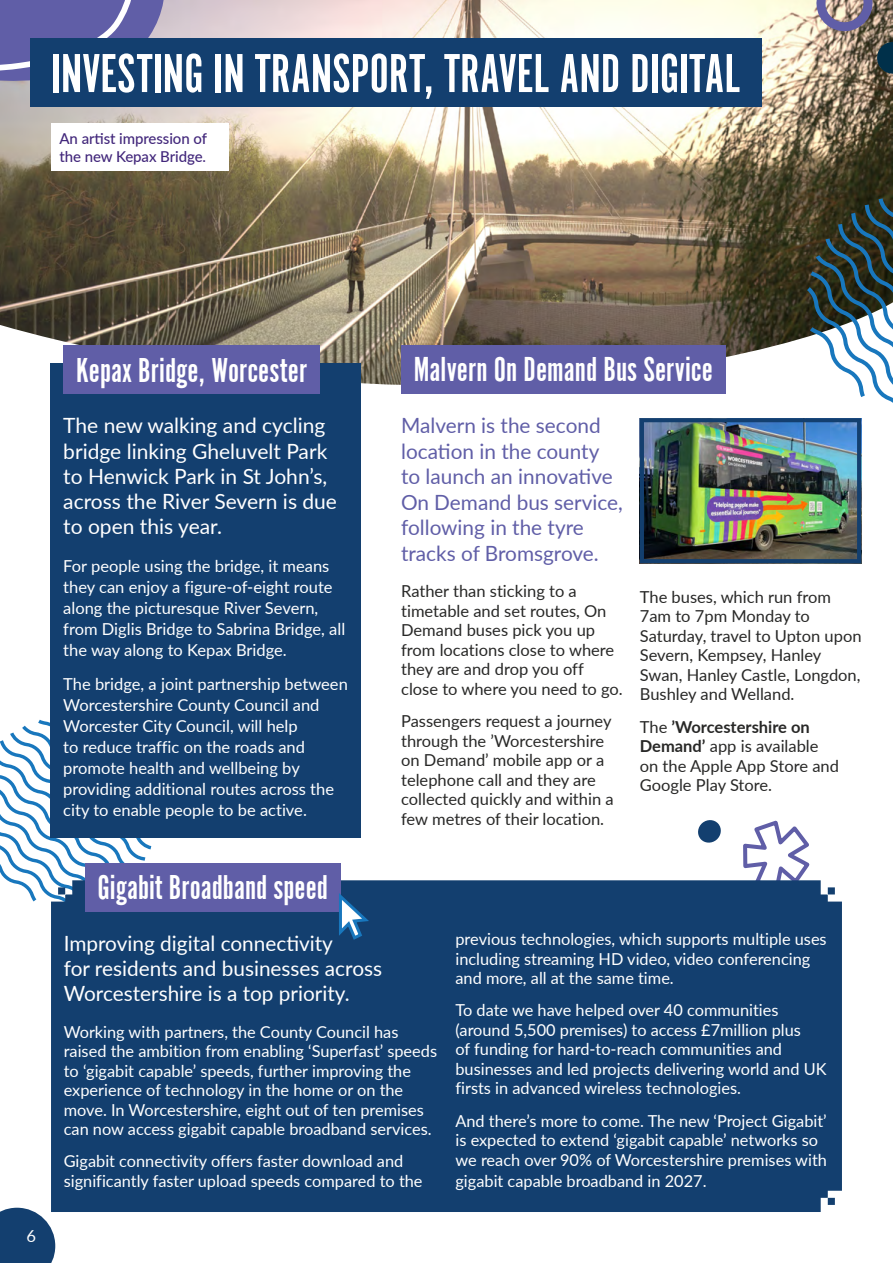
<style>
.page{position:relative;width:893px;height:1263px;background:#fff}
.page>*{position:absolute;margin:0;border:0;box-sizing:border-box;transform-origin:0 0}
.Section_Title_Dark_Blue__H2{font:57px "Alternate Got No 1 D";color:#fff}
.Article_Title_Violet__H3{font:36.15px "Alternate Got No 1 D";color:#fff}
.Article_Title_Violet__H3-2{font:36px "Alternate Got No 1 D";color:#fff}
.First_Paragraph_Larger_Text__p{font:21px/25.2px "Lato";color:#fff}
.First_Paragraph_Larger_Text__p-2{font:21px/25.5px "Lato";color:#605ea7}
.Body_Text__p{font:16.5px/19.5px "Lato";color:#fff}
.Body_Text__p-2{font:16.5px/19.5px "Lato";color:#282827}
.t1{font:500 15px/18px "Lato";letter-spacing:-.005em;color:#42277b}
.s1{font-weight:700}
</style>
<div class="page">
<img style="left:0;top:0;width:893px;height:387px">
<svg style="left:0;top:0;width:178px;height:95px;background:#7674af"></svg>
<svg style="left:0;top:717px;width:152px;height:185px"></svg>
<svg style="left:743px;top:820px;width:67px;height:60px"></svg>
<div style="left:51px;top:363px;width:310px;height:475px;background:#133f6f"></div>
<div style="left:63px;top:346px;width:256px;height:48px;background:#605ea7"></div>
<div style="left:51px;top:123px;width:178px;height:47px;background:#fff"></div>
<div style="left:30px;top:38px;width:732px;height:69px;background:#133f6f"></div>
<div style="left:401px;top:346px;width:325px;height:48px;background:#605ea7"></div>
<svg style="left:807px;top:198px;width:86px;height:205px"></svg>
<svg style="left:812px;top:0;width:81px;height:76px;background:#91857d"></svg>
<img style="left:645px;top:423px;width:211px;height:135px">
<div style="left:640px;top:418px;width:221px;height:145px;border:4px solid #133f6f"></div>
<svg style="left:698px;top:820px;width:23px;height:23px"></svg>
<div style="left:51px;top:880px;width:791px;height:332px;background:#133f6f"></div>
<div style="left:85px;top:863px;width:256px;height:48px;background:#605ea7"></div>
<svg style="left:337px;top:889px;width:33px;height:53px"></svg>
<svg style="left:0;top:1208px;width:55px;height:55px;background:#2b537e"></svg>
<h2 class="Section_Title_Dark_Blue__H2" style="left:51px;top:45px;width:691px">INVESTING IN TRANSPORT, TRAVEL AND DIGITAL</h2>
<p class="t1" style="left:60px;top:129px;width:149px">An artist impression of the new Kepax Bridge.</p>
<p class="Body_Text__p" style="left:27px;top:1226px;width:11px">6</p>
<h3 class="Article_Title_Violet__H3-2" style="left:76px;top:352px;width:232px">Kepax Bridge, Worcester</h3>
<p class="First_Paragraph_Larger_Text__p" style="left:63px;top:412px;width:275px">The new walking and cycling bridge linking Gheluvelt Park to Henwick Park in St John’s, across the River Severn is due to open this year.</p>
<p class="Body_Text__p" style="left:63px;top:555px;width:283px;line-height:21px">For people using the bridge, it means they can enjoy a figure-of-eight route along the picturesque River Severn, from Diglis Bridge to Sabrina Bridge, all the way along to Kepax Bridge.</p>
<p class="Body_Text__p" style="left:63px;top:673px;width:286px;line-height:21px">The bridge, a joint partnership between Worcestershire County Council and Worcester City Council, will help<br>to reduce traffic on the roads and promote health and wellbeing by providing additional routes across the city to enable people to be active.</p>
<h3 class="Article_Title_Violet__H3" style="left:414px;top:351px;width:300px">Malvern On Demand Bus Service</h3>
<p class="First_Paragraph_Larger_Text__p-2" style="left:401px;top:412px;width:223px">Malvern is the second location in the county to launch an innovative<br>On Demand bus service, following in the tyre tracks of Bromsgrove.</p>
<p class="Body_Text__p-2" style="left:401px;top:581px;width:223px">Rather than sticking to a timetable and set routes, On<br>Demand buses pick you up from locations close to where they are and drop you off close to where you need to go.</p>
<p class="Body_Text__p-2" style="left:401px;top:711px;width:214px">Passengers request a journey through the ’Worcestershire on Demand’ mobile app or a telephone call and they are collected quickly and within a few metres of their location.</p>
<p class="Body_Text__p-2" style="left:640px;top:586px;width:223px">The buses, which run from<br>7am to 7pm Monday to<br>Saturday, travel to Upton upon<br>Severn, Kempsey, Hanley<br>Swan, Hanley Castle, Longdon,<br>Bushley and Welland.</p>
<p class="Body_Text__p-2" style="left:640px;top:716px;width:201px">The <span class="s1">’Worcestershire on<br>Demand’</span> app is available on the Apple App Store and<br>Google Play Store.</p>
<h3 class="Article_Title_Violet__H3-2" style="left:98px;top:869px;width:232px">Gigabit Broadband speed</h3>
<p class="First_Paragraph_Larger_Text__p" style="left:64px;top:930px;width:320px">Improving digital connectivity<br>for residents and businesses across<br>Worcestershire is a top priority.</p>
<p class="Body_Text__p" style="left:64px;top:1021px;width:375px">Working with partners, the County Council has raised the ambition from enabling ‘Superfast’ speeds to ‘gigabit capable’ speeds, further improving the experience of technology in the home or on the move. In Worcestershire, eight out of ten premises can now access gigabit capable broadband services.</p>
<p class="Body_Text__p" style="left:64px;top:1151px;width:360px">Gigabit connectivity offers faster download and significantly faster upload speeds compared to the</p>
<p class="Body_Text__p" style="left:455px;top:929px;width:373px">previous technologies, which supports multiple uses including streaming HD video, video conferencing and more, all at the same time.</p>
<p class="Body_Text__p" style="left:455px;top:1000px;width:373px">To date we have helped over 40 communities (around 5,500 premises) to access £7million plus<br>of funding for hard-to-reach communities and businesses and led projects delivering world and UK firsts in advanced wireless technologies.</p>
<p class="Body_Text__p" style="left:455px;top:1110px;width:373px">And there’s more to come. The new ‘Project Gigabit’ is expected to extend ‘gigabit capable’ networks so we reach over 90% of Worcestershire premises with</p>
<p class="Body_Text__p" style="left:455px;top:1170px;width:253px">gigabit capable broadband in 2027.</p>
</div>
